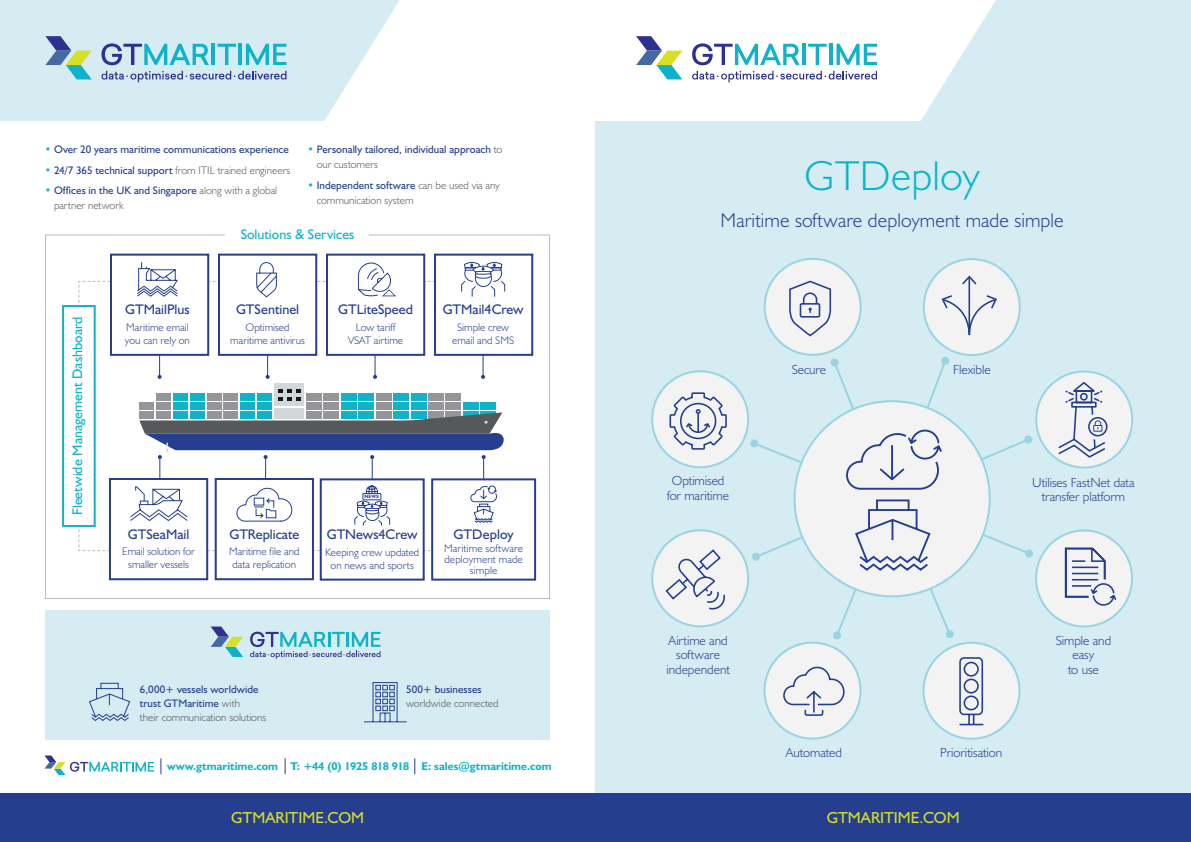
<style>
.page{position:relative;width:1191px;height:842px;background:#fff}
.page>*{position:absolute;margin:0;border:0;box-sizing:border-box;transform-origin:0 0}
.t1{font:300 42px "Humanist 521 BT";letter-spacing:.01em;color:#0eb3c9}
.t2{font:300 20px "Humanist 521 BT";letter-spacing:.005em;color:#253f8e}
.t3{font:16px "Humanist 521 BT";letter-spacing:.005em;color:#d9e024}
.t4{font:14px "Humanist 521 BT";color:#253f8e}
.t5{font:14px "Humanist 521 BT";color:#0eb3c9}
.t6{font:300 13.3px/14.4px "Humanist 521 BT";letter-spacing:-.005em;color:#253f8e;text-align:center}
.t7{font:700 11.3px "Humanist 521 BT";letter-spacing:.005em;color:#0eb3c9}
.t8{font:300 11px/13px "Humanist 521 BT";color:#253f8e;text-align:center}
.t9{font:11px/14px "Humanist 521 BT";letter-spacing:.005em;color:#253f8e}
.t10{font:300 11px/15px "Humanist 521 BT";color:#57585a}
.t11{font:700 4.8px "Humanist 521 BT";color:#253f8e}
.s1{font-weight:300;color:#0eb3c9}
.s2{color:#0eb3c9}
.s3{font-weight:400;color:#253f8e}
.s4{font-weight:300;color:#57585a}
</style>
<div class="page">
<div style="left:595px;top:0;width:596px;height:842px;background:#d5ecf2"></div>
<div style="left:595px;top:793px;width:596px;height:49px;background:#253f8e"></div>
<div style="left:0;top:793px;width:597px;height:49px;background:#253f8e"></div>
<div style="left:0;top:0;width:369px;height:121px;background:#d5ecf2"></div>
<svg style="left:369px;top:0;width:627px;height:121px;fill:#fff"></svg>
<div style="left:45px;top:610px;width:505px;height:129px;background:#d5ecf2"></div>
<svg style="left:101px;top:43px;width:108px;height:22px;background:#8bc4da"></svg>
<hr style="left:212px;top:44px;width:3px;height:21px;background:#0eb3c9">
<svg style="left:217px;top:44px;width:19px;height:21px"></svg>
<hr style="left:238px;top:44px;width:4px;height:21px;background:#0eb3c9">
<svg style="left:246px;top:44px;width:40px;height:21px"></svg>
<svg style="left:45px;top:36px;width:47px;height:43px;background:#9fc2c4"></svg>
<svg style="left:101px;top:71px;width:185px;height:11px;background:#aabcd9"></svg>
<svg style="left:692px;top:43px;width:107px;height:22px;background:#a4cfe2"></svg>
<hr style="left:802px;top:44px;width:4px;height:21px;background:#0eb3c9">
<svg style="left:808px;top:44px;width:18px;height:21px"></svg>
<hr style="left:829px;top:44px;width:3px;height:21px;background:#0eb3c9">
<svg style="left:836px;top:44px;width:41px;height:21px"></svg>
<svg style="left:636px;top:36px;width:46px;height:43px;background:#b6cccb"></svg>
<svg style="left:692px;top:71px;width:185px;height:11px;background:#c9cae3"></svg>
<svg style="left:211px;top:626px;width:32px;height:31px"></svg>
<svg style="left:250px;top:632px;width:130px;height:27px"></svg>
<svg style="left:44px;top:755px;width:110px;height:20px"></svg>
<svg style="left:160px;top:758px;width:1px;height:16px"></svg>
<svg style="left:285px;top:758px;width:1px;height:16px"></svg>
<svg style="left:414px;top:758px;width:1px;height:16px"></svg>
<svg style="left:89px;top:682px;width:42px;height:39px"></svg>
<svg style="left:364px;top:682px;width:43px;height:41px"></svg>
<svg style="left:45px;top:234px;width:505px;height:365px"></svg>
<div style="left:320px;top:478px;width:105px;height:103px;background:#fff;border:2px solid #253f8e"></div>
<div style="left:431px;top:478px;width:105px;height:103px;background:#fff;border:2px solid #253f8e"></div>
<div style="left:326px;top:254px;width:99px;height:102px;background:#fff;border:2px solid #253f8e"></div>
<div style="left:434px;top:254px;width:99px;height:102px;background:#fff;border:2px solid #253f8e"></div>
<div style="left:109px;top:478px;width:99px;height:102px;background:#fff;border:2px solid #253f8e"></div>
<div style="left:62px;top:305px;width:34px;height:222px;background:#fff;border:2px solid #0eb3c9"></div>
<svg style="left:938px;top:610px;width:16px;height:28px"></svg>
<svg style="left:1003px;top:542px;width:30px;height:16px"></svg>
<svg style="left:1003px;top:435px;width:29px;height:17px"></svg>
<svg style="left:934px;top:356px;width:15px;height:32px"></svg>
<svg style="left:830px;top:358px;width:16px;height:30px"></svg>
<svg style="left:750px;top:439px;width:31px;height:16px"></svg>
<svg style="left:752px;top:545px;width:29px;height:16px"></svg>
<svg style="left:833px;top:610px;width:16px;height:30px"></svg>
<svg style="left:781px;top:388px;width:222px;height:222px"></svg>
<div style="left:764px;top:259px;width:97px;height:96px;background:#f3f3f3;border-radius:50%"></div>
<div style="left:763px;top:258px;width:99px;height:98px;border:2px solid #99d4e1;border-radius:50%"></div>
<div style="left:652px;top:371px;width:96px;height:96px;background:#f3f3f3;border-radius:50%"></div>
<div style="left:651px;top:370px;width:98px;height:98px;border:2px solid #99d4e1;border-radius:50%"></div>
<div style="left:652px;top:530px;width:96px;height:96px;background:#f3f3f3;border-radius:50%"></div>
<div style="left:651px;top:529px;width:98px;height:98px;border:2px solid #99d4e1;border-radius:50%"></div>
<div style="left:764px;top:642px;width:96px;height:97px;background:#f3f3f3;border-radius:50%"></div>
<div style="left:763px;top:641px;width:98px;height:99px;border:2px solid #99d4e1;border-radius:50%"></div>
<div style="left:923px;top:642px;width:96px;height:97px;background:#f3f3f3;border-radius:50%"></div>
<div style="left:922px;top:641px;width:98px;height:99px;border:2px solid #99d4e1;border-radius:50%"></div>
<div style="left:1035px;top:530px;width:97px;height:97px;background:#f3f3f3;border-radius:50%"></div>
<div style="left:1034px;top:529px;width:99px;height:99px;border:2px solid #99d4e1;border-radius:50%"></div>
<div style="left:1036px;top:371px;width:96px;height:97px;background:#f3f3f3;border-radius:50%"></div>
<div style="left:1035px;top:370px;width:98px;height:99px;border:2px solid #99d4e1;border-radius:50%"></div>
<div style="left:923px;top:259px;width:97px;height:96px;background:#f3f3f3;border-radius:50%"></div>
<div style="left:922px;top:258px;width:99px;height:98px;border:2px solid #99d4e1;border-radius:50%"></div>
<svg style="left:853px;top:498px;width:78px;height:74px;background:#d3d7e3"></svg>
<div style="left:904px;top:424px;width:41px;height:42px;background:#f3f3f3;border-radius:50%"></div>
<svg style="left:845px;top:429px;width:98px;height:62px"></svg>
<svg style="left:789px;top:280px;width:43px;height:57px"></svg>
<hr style="left:968px;top:277px;width:2px;height:55px;background:#253f8e">
<svg style="left:962px;top:275px;width:15px;height:11px"></svg>
<svg style="left:941px;top:294px;width:56px;height:42px"></svg>
<svg style="left:669px;top:392px;width:58px;height:58px"></svg>
<svg style="left:664px;top:549px;width:61px;height:62px"></svg>
<svg style="left:783px;top:666px;width:62px;height:50px"></svg>
<svg style="left:1064px;top:547px;width:53px;height:59px"></svg>
<svg style="left:1056px;top:380px;width:51px;height:79px"></svg>
<svg style="left:959px;top:657px;width:25px;height:69px"></svg>
<div style="left:215px;top:478px;width:99px;height:102px;background:#fff;border:2px solid #253f8e"></div>
<svg style="left:78px;top:261px;width:439px;height:290px"></svg>
<p class="t9" style="left:45px;top:142px;width:245px"><span class="s1">•</span> Over 20 years maritime communications experience</p>
<p class="t10" style="left:45px;top:162px;width:247px"><span class="s2">•</span> <span class="s3">24/7 365 technical support</span> from ITIL trained engineers</p>
<p class="t10" style="left:54px;top:183px;width:225px;text-indent:-9px"><span class="s2">•</span> <span class="s3">Offices in the UK and Singapore</span> along with a global partner network</p>
<p class="t9" style="left:317px;top:141px;width:187px;line-height:15px;text-indent:-9px"><span class="s1">•</span> Personally tailored, individual approach <span class="s4">to our customers</span></p>
<p class="t10" style="left:317px;top:177px;width:185px;text-indent:-9px"><span class="s2">•</span> <span class="s3">Independent software</span> can be used via any communication system</p>
<p class="t5" style="left:69px;top:515px;width:200px;rotate:-90deg">Fleetwide Management Dashboard</p>
<p class="t4" style="left:125px;top:301px;width:66px">GTMailPlus</p>
<p class="t8" style="left:125px;top:320px;width:66px;text-align:left">Maritime email you can rely on</p>
<p class="t5" style="left:241px;top:225px;width:115px">Solutions &amp; Services</p>
<p class="t4" style="left:236px;top:301px;width:65px">GTSentinel</p>
<p class="t8" style="left:230px;top:320px;width:76px">Optimised maritime antivirus</p>
<p class="t4" style="left:338px;top:301px;width:76px">GTLiteSpeed</p>
<p class="t8" style="left:348px;top:320px;width:57px">Low tariff<br>VSAT airtime</p>
<p class="t4" style="left:443px;top:301px;width:82px">GTMail4Crew</p>
<p class="t8" style="left:452px;top:320px;width:63px">Simple crew email and SMS</p>
<p class="t4" style="left:128px;top:525px;width:63px">GTSeaMail</p>
<p class="t8" style="left:122px;top:545px;width:74px">Email solution for smaller vessels</p>
<p class="t4" style="left:229px;top:525px;width:71px">GTReplicate</p>
<p class="t8" style="left:229px;top:545px;width:72px">Maritime file and data replication</p>
<p class="t11" style="left:364px;top:494px;width:16px">NEWS</p>
<p class="t4" style="left:327px;top:526px;width:92px">GTNews4Crew</p>
<p class="t8" style="left:325px;top:545px;width:96px">Keeping crew updated on news and sports</p>
<p class="t4" style="left:453px;top:526px;width:62px">GTDeploy</p>
<p class="t8" style="left:444px;top:542px;width:80px;line-height:11px">Maritime software deployment made simple</p>
<p class="t9" style="left:140px;top:682px;width:128px">6,000+ vessels worldwide trust GTMaritime <span class="s4">with<br>their communication solutions</span></p>
<p class="t9" style="left:406px;top:682px;width:77px">500+ businesses</p>
<p class="t10" style="left:406px;top:696px;width:94px">worldwide connected</p>
<p class="t7" style="left:167px;top:759px;width:386px">www.gtmaritime.com T: +44 (0) 1925 818 918 E: sales@gtmaritime.com</p>
<h1 class="t1" style="left:804px;top:149px;width:177px">GTDeploy</h1>
<h2 class="t2" style="left:720px;top:208px;width:345px">Maritime software deployment made simple</h2>
<p class="t6" style="left:791px;top:362px;width:36px">Secure</p>
<p class="t6" style="left:953px;top:362px;width:39px">Flexible</p>
<p class="t6" style="left:667px;top:473px;width:64px">Optimised for maritime</p>
<p class="t6" style="left:1032px;top:475px;width:104px">Utilises FastNet data transfer platform</p>
<p class="t6" style="left:666px;top:633px;width:65px">Airtime and software independent</p>
<p class="t6" style="left:786px;top:745px;width:58px">Automated</p>
<p class="t6" style="left:940px;top:745px;width:63px">Prioritisation</p>
<p class="t6" style="left:1055px;top:633px;width:57px">Simple and easy<br>to use</p>
<h3 class="t3" style="left:231px;top:808px;width:134px">GTMARITIME.COM</h3>
<h3 class="t3" style="left:826px;top:808px;width:134px">GTMARITIME.COM</h3>
</div>
